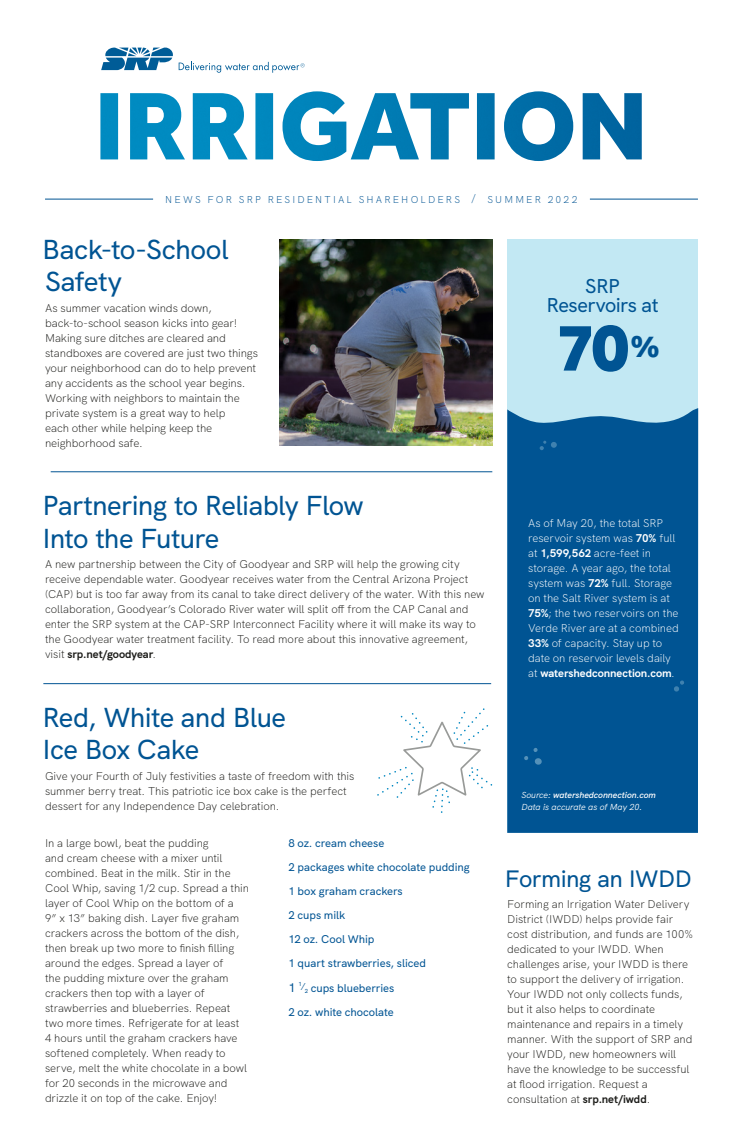
<style>
.page{position:relative;width:743px;height:1148px;background:#fff}
.page>*{position:absolute;margin:0;border:0;box-sizing:border-box;transform-origin:0 0}
.t1{font:800 70.38px "Effra";color:#005493}
.t2{font:500 27.5px/32.5px "SRP Sans";letter-spacing:-.025em;color:#005493}
.t3{font:500 23.75px "SRP Sans";letter-spacing:-.025em;color:#005493}
.t4{font:500 20px/18.8px "SRP Sans";letter-spacing:-.025em;color:#005493;text-align:center}
.t5{font:500 12.5px "SRP Sans";color:#005493}
.t6{font:300 11.25px/15px "SRP Sans";letter-spacing:-.005em;color:#1d1d1a}
.t7{font:300 11.25px/15px "SRP Sans";letter-spacing:-.005em;color:#fff}
.t8{font:500 11.25px/24px "SRP Sans";letter-spacing:-.005em;color:#005493}
.t9{font:300 10px "SRP Sans";letter-spacing:.215em;color:#005493}
.t10{font:italic 8.75px/11.2px "SRP Sans";color:#fff}
.s1{font-weight:700}
.s2{font-size:5.88px}
.s3{font-weight:600}
</style>
<div class="page">
<hr style="left:45px;top:199px;width:108px;height:1px;background:#005493">
<hr style="left:590px;top:199px;width:108px;height:1px;background:#005493">
<svg style="left:101px;top:48px;width:72px;height:22px"></svg>
<svg style="left:179px;top:62px;width:125px;height:11px"></svg>
<img style="left:100px;top:91px;width:541px;height:70px">
<hr style="left:43px;top:683px;width:448px;height:1px;background:#005493">
<hr style="left:51px;top:471px;width:441px;height:1px;background:#005493">
<img style="left:280px;top:239px;width:212px;height:206px">
<div style="left:507px;top:239px;width:190px;height:593px;background:#c2e8f3"></div>
<div style="left:507px;top:408px;width:191px;height:425px;background:#005493"></div>
<svg style="left:550px;top:442px;width:7px;height:6px"></svg>
<svg style="left:539px;top:440px;width:7px;height:10px"></svg>
<svg style="left:673px;top:680px;width:11px;height:12px"></svg>
<svg style="left:524px;top:747px;width:18px;height:18px"></svg>
<svg style="left:377px;top:708px;width:115px;height:105px"></svg>
<p class="t9" style="left:165px;top:191px;width:414px">NEWS FOR SRP RESIDENTIAL SHAREHOLDERS / SUMMER 2022</p>
<h2 class="t2" style="left:42px;top:230px;width:188px">Back-to-School<br>Safety</h2>
<p class="t6" style="left:45px;top:299px;width:214px">As summer vacation winds down, back-to-school season kicks into gear!<br>Making sure ditches are cleared and standboxes are covered are just two things your neighborhood can do to help prevent any accidents as the school year begins.<br>Working with neighbors to maintain the private system is a great way to help<br>each other while helping keep the neighborhood safe.</p>
<h2 class="t2" style="left:42px;top:487px;width:323px">Partnering to Reliably Flow<br>Into the Future</h2>
<p class="t6" style="left:45px;top:556px;width:441px">A new partnership between the City of Goodyear and SRP will help the growing city receive dependable water. Goodyear receives water from the Central Arizona Project (CAP) but is too far away from its canal to take direct delivery of the water. With this new collaboration, Goodyear’s Colorado River water will split off from the CAP Canal and enter the SRP system at the CAP-SRP Interconnect Facility where it will make its way to the Goodyear water treatment facility. To read more about this innovative agreement, visit <span class="s1">srp.net/goodyear</span>.</p>
<h2 class="t2" style="left:42px;top:698px;width:245px">Red, White and Blue<br>Ice Box Cake</h2>
<p class="t6" style="left:45px;top:767px;width:311px">Give your Fourth of July festivities a taste of freedom with this summer berry treat. This patriotic ice box cake is the perfect dessert for any Independence Day celebration.</p>
<p class="t6" style="left:45px;top:834px;width:205px">In a large bowl, beat the pudding<br>and cream cheese with a mixer until combined. Beat in the milk. Stir in the Cool Whip, saving 1/2 cup. Spread a thin layer of Cool Whip on the bottom of a<br>9” x 13” baking dish. Layer five graham crackers across the bottom of the dish, then break up two more to finish filling around the edges. Spread a layer of<br>the pudding mixture over the graham crackers then top with a layer of strawberries and blueberries. Repeat two more times. Refrigerate for at least<br>4 hours until the graham crackers have softened completely. When ready to serve, melt the white chocolate in a bowl for 20 seconds in the microwave and drizzle it on top of the cake. Enjoy!</p>
<p class="t8" style="left:288px;top:830px;width:183px">8 oz. cream cheese<br>2 packages white chocolate pudding<br>1 box graham crackers<br>2 cups milk<br>12 oz. Cool Whip<br>1 quart strawberries, sliced</p>
<p class="t8" style="left:288px;top:975px;width:107px;text-align:right"><sup>1</sup><sup>⁄</sup><span class="s2">2</span> cups blueberries<br>2 oz. white chocolate</p>
<p class="t5" style="left:288px;top:978px;width:9px">1</p>
<h3 class="t4" style="left:546px;top:275px;width:114px">SRP<br>Reservoirs at</h3>
<h1 class="t1" style="left:556px;top:305px;width:105px">70<sup>%</sup></h1>
<p class="t7" style="left:528px;top:515px;width:152px">As of May 20, the total SRP reservoir system was <span class="s1">70%</span> full at <span class="s1">1,599,562</span> acre-feet in storage. A year ago, the total system was <span class="s1">72%</span> full. Storage on the Salt River system is at<br><span class="s1">75%</span>; the two reservoirs on the<br>Verde River are at a combined<br><span class="s1">33%</span> of capacity. Stay up to date on reservoir levels daily at <span class="s1">watershedconnection.com</span>.</p>
<p class="t10" style="left:521px;top:788px;width:136px">Source: <span class="s3">watershedconnection.com<br></span>Data is accurate as of May 20.</p>
<h3 class="t3" style="left:505px;top:860px;width:188px">Forming an IWDD</h3>
<p class="t6" style="left:507px;top:895px;width:187px">Forming an Irrigation Water Delivery District (IWDD) helps provide fair cost distribution, and funds are 100% dedicated to your IWDD. When challenges arise, your IWDD is there to support the delivery of irrigation.<br>Your IWDD not only collects funds, but it also helps to coordinate maintenance and repairs in a timely manner. With the support of SRP and your IWDD, new homeowners will have the knowledge to be successful at flood irrigation. Request a consultation at <span class="s1">srp.net/iwdd</span>.</p>
</div>
